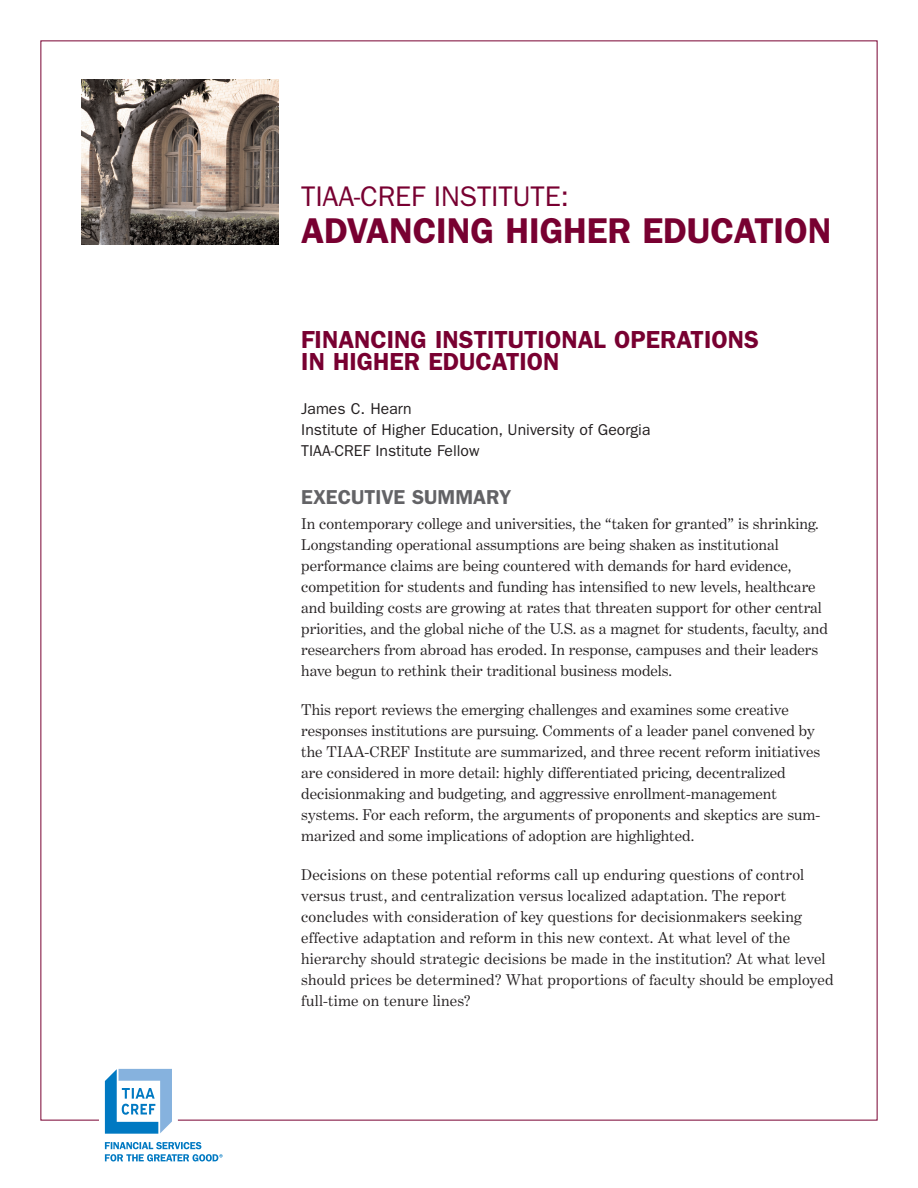
<style>
.page{position:relative;width:918px;height:1188px;background:#fff}
.page>*{position:absolute;margin:0;border:0;box-sizing:border-box;transform-origin:0 0}
.t1{font:600 36px "Franklin Gothic";letter-spacing:-.005em;color:#780031}
.t2{font:28.5px "Franklin Gothic";letter-spacing:-.005em;color:#780031}
.t3{font:600 24.75px/22.5px "Franklin Gothic";color:#780031}
.t4{font:600 20.25px "Franklin Gothic";color:#636366}
.t5{font:15.75px/21px "Benton Modern One";color:#231f20}
.t6{font:15.75px/21px "Franklin Gothic";color:#231f20}
</style>
<div class="page">
<svg style="left:104px;top:1068px;width:119px;height:93px"></svg>
<img style="left:81px;top:80px;width:198px;height:164px">
<h2 class="t2" style="left:301px;top:186px;width:269px">TIAA-CREF INSTITUTE:</h2>
<h1 class="t1" style="left:301px;top:218px;width:532px">ADVANCING HIGHER EDUCATION</h1>
<h3 class="t3" style="left:301px;top:330px;width:459px">FINANCING INSTITUTIONAL OPERATIONS<br>IN HIGHER EDUCATION</h3>
<p class="t6" style="left:301px;top:399px;width:351px">James C. Hearn<br>Institute of Higher Education, University of Georgia<br>TIAA-CREF Institute Fellow</p>
<p class="t4" style="left:301px;top:490px;width:211px">EXECUTIVE SUMMARY</p>
<p class="t5" style="left:301px;top:515px;width:528px">In contemporary college and universities, the “taken for granted” is shrinking.<br>Longstanding operational assumptions are being shaken as institutional performance claims are being countered with demands for hard evidence, competition for students and funding has intensified to new levels, healthcare and building costs are growing at rates that threaten support for other central priorities, and the global niche of the U.S. as a magnet for students, faculty, and researchers from abroad has eroded. In response, campuses and their leaders have begun to rethink their traditional business models.</p>
<p class="t5" style="left:301px;top:701px;width:520px">This report reviews the emerging challenges and examines some creative responses institutions are pursuing. Comments of a leader panel convened by the TIAA-CREF Institute are summarized, and three recent reform initiatives are considered in more detail: highly differentiated pricing, decentralized decisionmaking and budgeting, and aggressive enrollment-management systems. For each reform, the arguments of proponents and skeptics are sum&shy;marized and some implications of adoption are highlighted.</p>
<p class="t5" style="left:301px;top:866px;width:534px">Decisions on these potential reforms call up enduring questions of control versus trust, and centralization versus localized adaptation. The report concludes with consideration of key questions for decisionmakers seeking effective adaptation and reform in this new context. At what level of the hierarchy should strategic decisions be made in the institution? At what level should prices be determined? What proportions of faculty should be employed full-time on tenure lines?</p>
</div>
